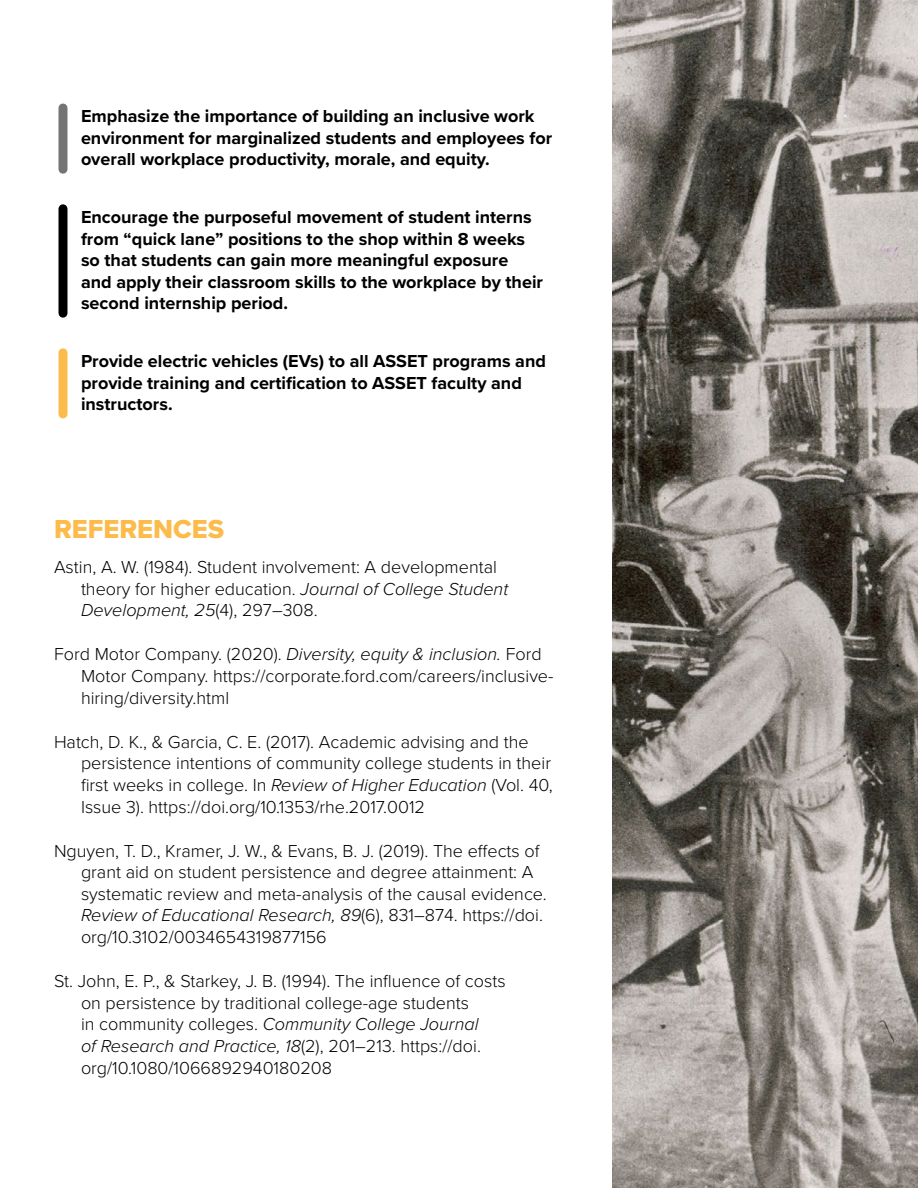
<style>
.page{position:relative;width:918px;height:1188px;background:#fff}
.page>*{position:absolute;margin:0;border:0;box-sizing:border-box;transform-origin:0 0}
.t1{font:27px "Proxima Nova Extrabld";color:#fcbb4b}
.t2{font:300 18px/21.6px "Proxima Nova";color:#000}
.t3{font:700 18px/21.6px "Proxima Nova";color:#000}
.s1{font-style:italic}
</style>
<div class="page">
<div style="left:58px;top:108px;width:10px;height:61px;background:#737474"></div>
<div style="left:58px;top:209px;width:10px;height:104px;background:#000"></div>
<div style="left:58px;top:353px;width:10px;height:61px;background:#fcbc4c"></div>
<img style="left:612px;top:0;width:306px;height:1188px">
<p class="t3" style="left:81px;top:105px;width:473px">Emphasize the importance of building an inclusive work environment for marginalized students and employees for overall workplace productivity, morale, and equity.</p>
<p class="t3" style="left:81px;top:206px;width:464px">Encourage the purposeful movement of student interns from “quick lane” positions to the shop within 8 weeks so that students can gain more meaningful exposure and apply their classroom skills to the workplace by their second internship period.</p>
<p class="t3" style="left:81px;top:350px;width:467px">Provide electric vehicles (EVs) to all ASSET programs and provide training and certification to ASSET faculty and instructors.</p>
<h1 class="t1" style="left:54px;top:509px;width:172px">REFERENCES</h1>
<p class="t2" style="left:81px;top:555px;width:429px;text-indent:-27px">Astin, A. W. (1984). Student involvement: A developmental theory for higher education. <span class="s1">Journal of College Student<br>Development, 25</span>(4), 297–308.</p>
<p class="t2" style="left:81px;top:643px;width:474px;text-indent:-27px">Ford Motor Company. (2020). <span class="s1">Diversity, equity &amp; inclusion.</span> Ford<br>Motor Company. https://corporate.ford.com/careers/inclusive&shy;hiring/diversity.html</p>
<p class="t2" style="left:81px;top:730px;width:473px;text-indent:-27px">Hatch, D. K., &amp; Garcia, C. E. (2017). Academic advising and the persistence intentions of community college students in their first weeks in college. In <span class="s1">Review of Higher Education</span> (Vol. 40, Issue 3). https://doi.org/10.1353/rhe.2017.0012</p>
<p class="t2" style="left:81px;top:839px;width:467px;text-indent:-27px">Nguyen, T. D., Kramer, J. W., &amp; Evans, B. J. (2019). The effects of grant aid on student persistence and degree attainment: A systematic review and meta-analysis of the causal evidence.<br><span class="s1">Review of Educational Research, 89</span>(6), 831–874. https://doi. org/10.3102/0034654319877156</p>
<p class="t2" style="left:81px;top:969px;width:426px;text-indent:-27px">St. John, E. P., &amp; Starkey, J. B. (1994). The influence of costs on persistence by traditional college-age students<br>in community colleges. <span class="s1">Community College Journal<br>of Research and Practice, 18</span>(2), 201–213. https://doi. org/10.1080/1066892940180208</p>
</div>
